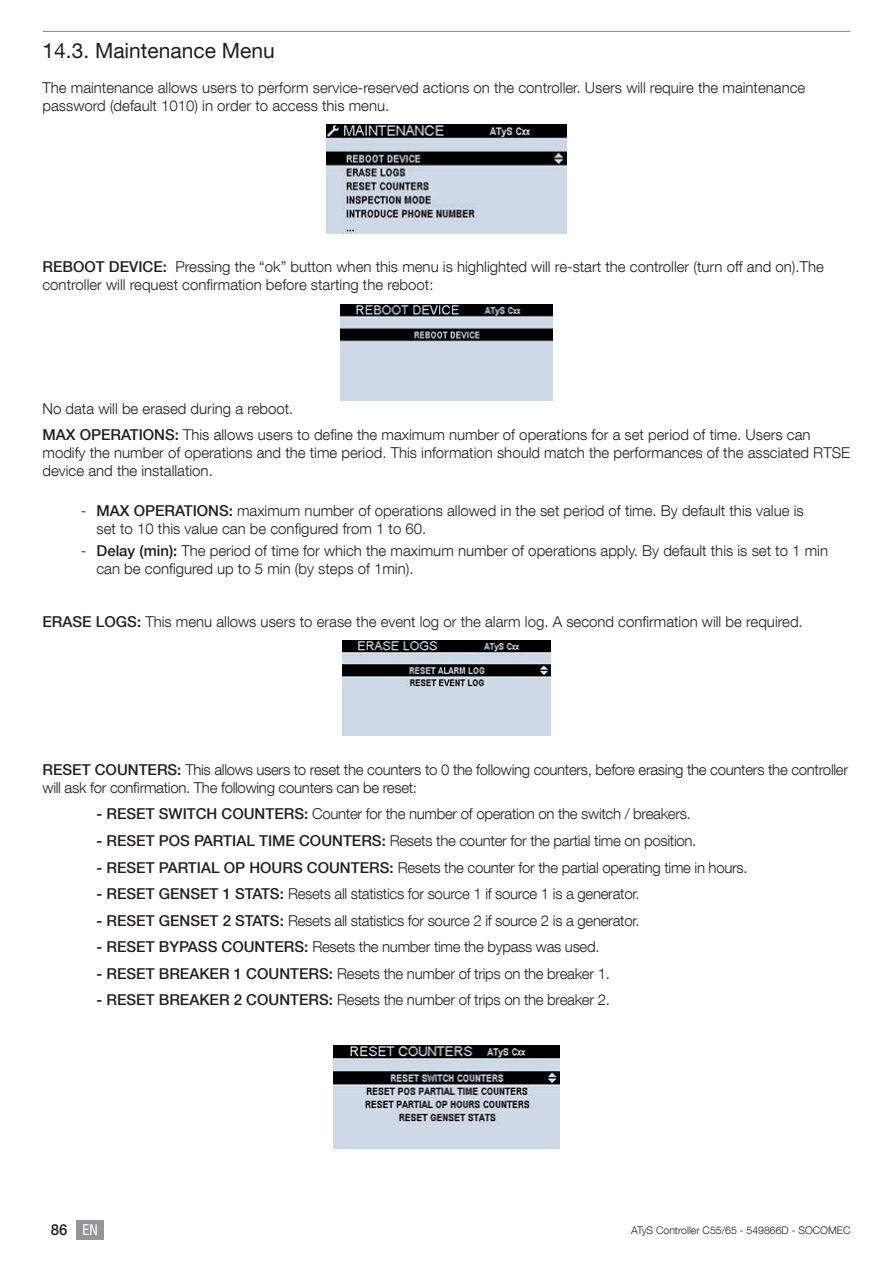
<style>
.page{position:relative;width:893px;height:1263px;background:#fff}
.page>*{position:absolute;margin:0;border:0;box-sizing:border-box;transform-origin:0 0}
.t1{font:21px "Helvetica Neue LT Com";color:#231f20}
.t2{font:300 15px/18px "Helvetica Neue LT Com";color:#231f20}
.t3{font:300 15px/18px "Helvetica Neue LT Com";letter-spacing:-.02em;color:#231f20}
.t4{font:500 15px "Helvetica Neue LT Com";color:#231f20}
.t5{font:300 10.5px "Helvetica Neue LT Com";color:#231f20}
.s1{font-weight:500}
.s2{font-weight:400;font-stretch:condensed;color:#fff}
</style>
<div class="page">
<div style="left:76px;top:1220px;width:28px;height:19px;background:#939598"></div>
<hr style="left:43px;top:31px;width:807px;height:1px;background:#939598">
<img style="left:327px;top:124px;width:239px;height:109px">
<img style="left:340px;top:304px;width:213px;height:97px">
<img style="left:342px;top:641px;width:209px;height:95px">
<img style="left:334px;top:1045px;width:225px;height:103px">
<h1 class="t1" style="left:43px;top:37px;width:234px">14.3. Maintenance Menu</h1>
<p class="t2" style="left:43px;top:78px;width:764px">The maintenance allows users to perform service-reserved actions on the controller. Users will require the maintenance password (default 1010) in order to access this menu.</p>
<p class="t2" style="left:43px;top:258px;width:783px"><span class="s1">REBOOT DEVICE:</span> Pressing the “ok” button when this menu is highlighted will re-start the controller (turn off and on).The controller will request confirmation before starting the reboot:</p>
<p class="t2" style="left:43px;top:395px;width:769px;line-height:26.5px">No data will be erased during a reboot.<br><span class="s1">MAX OPERATIONS:</span> This allows users to define the maximum number of operations for a set period of time. Users can</p>
<p class="t2" style="left:43px;top:444px;width:809px">modify the number of operations and the time period. This information should match the performances of the assciated RTSE device and the installation.</p>
<p class="t2" style="left:97px;top:501px;width:709px;text-indent:-16px">- <span class="s1">MAX OPERATIONS:</span> maximum number of operations allowed in the set period of time. By default this value is set to 10 this value can be configured from 1 to 60.</p>
<p class="t2" style="left:97px;top:541px;width:733px;text-indent:-16px">- <span class="s1">Delay (min):</span> The period of time for which the maximum number of operations apply. By default this is set to 1 min can be configured up to 5 min (by steps of 1min).</p>
<p class="t2" style="left:43px;top:612px;width:762px"><span class="s1">ERASE LOGS:</span> This menu allows users to erase the event log or the alarm log. A second confirmation will be required.</p>
<p class="t3" style="left:43px;top:760px;width:807px"><span class="s1">RESET COUNTERS:</span> This allows users to reset the counters to 0 the following counters, before erasing the counters the controller will ask for confirmation. The following counters can be reset:</p>
<p class="t3" style="left:97px;top:805px;width:596px"><span class="s1">- RESET SWITCH COUNTERS:</span> Counter for the number of operation on the switch / breakers.</p>
<p class="t3" style="left:97px;top:831px;width:601px"><span class="s1">- RESET POS PARTIAL TIME COUNTERS:</span> Resets the counter for the partial time on position.</p>
<p class="t3" style="left:97px;top:858px;width:653px"><span class="s1">- RESET PARTIAL OP HOURS COUNTERS:</span> Resets the counter for the partial operating time in hours.</p>
<p class="t3" style="left:97px;top:884px;width:545px"><span class="s1">- RESET GENSET 1 STATS:</span> Resets all statistics for source 1 if source 1 is a generator.</p>
<p class="t3" style="left:97px;top:911px;width:545px"><span class="s1">- RESET GENSET 2 STATS:</span> Resets all statistics for source 2 if source 2 is a generator.</p>
<p class="t3" style="left:97px;top:937px;width:505px"><span class="s1">- RESET BYPASS COUNTERS:</span> Resets the number time the bypass was used.</p>
<p class="t3" style="left:97px;top:964px;width:515px"><span class="s1">- RESET BREAKER 1 COUNTERS:</span> Resets the number of trips on the breaker 1.</p>
<p class="t3" style="left:97px;top:990px;width:515px"><span class="s1">- RESET BREAKER 2 COUNTERS:</span> Resets the number of trips on the breaker 2.</p>
<p class="t4" style="left:51px;top:1221px;width:48px">86 <span class="s2">EN</span></p>
<p class="t5" style="left:631px;top:1223px;width:221px">ATyS Controller C55/65 - 549866D - SOCOMEC</p>
</div>
